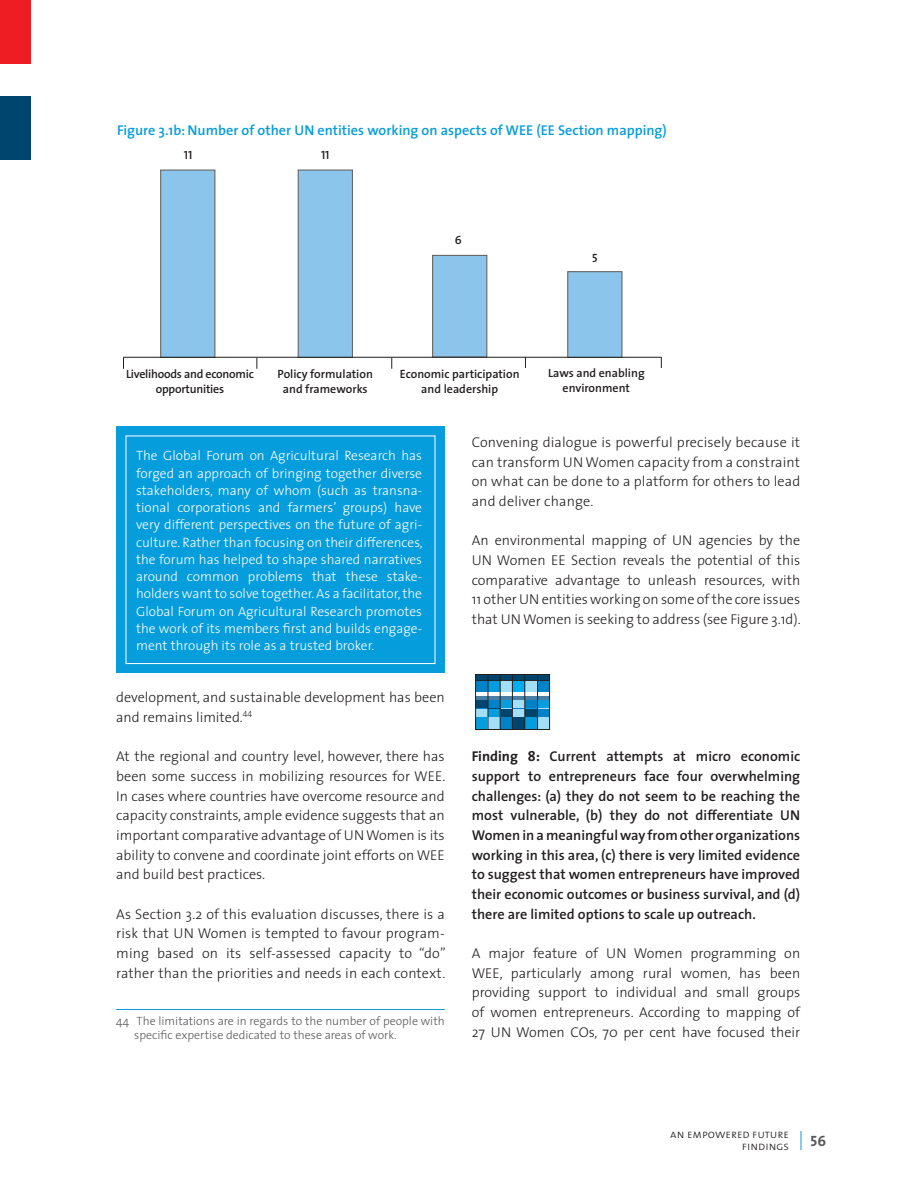
<style>
.page{position:relative;width:918px;height:1188px;background:#fff}
.page>*{position:absolute;margin:0;border:0;box-sizing:border-box;transform-origin:0 0}
.t1{font:15px "The Sans Bold Caps";color:#57585a}
.t2{font:300 14.25px/19.6px "The Sans";color:#231f20;text-align:justify}
.t3{font:600 14.25px/19.6px "The Sans";color:#231f20;text-align:justify}
.t4{font:600 14.25px "The Sans";color:#069ddc}
.t5{font:300 13.5px/17.2px "The Sans";color:#fff;text-align:justify}
.t6{font:300 12px/15px "The Sans";color:#57585a}
.t7{font:600 12px/15px "The Sans";color:#231f20;text-align:center}
.t8{font:600 12px/15px "The Sans";letter-spacing:-.02em;color:#231f20;text-align:center}
.t9{font:12px/12px "The Sans Light Caps";color:#231f20;text-align:right}
.t10{font:12px "The Sans Semi Bold Caps";color:#231f20}
.s1{font-weight:700}
</style>
<div class="page">
<svg style="left:801px;top:1131px;width:1px;height:19px"></svg>
<hr style="left:116px;top:1009px;width:329px;height:1px;background:#069ddc">
<div style="left:116px;top:427px;width:329px;height:246px;background:#069ddc"></div>
<div style="left:0;top:0;width:31px;height:64px;background:#ee1d23"></div>
<div style="left:0;top:96px;width:31px;height:64px;background:#00456e"></div>
<hr style="left:500px;top:696px;width:13px;height:4px;background:#487fa4">
<hr style="left:512px;top:696px;width:13px;height:4px;background:#487fa4">
<hr style="left:525px;top:696px;width:12px;height:4px;background:#487fa4">
<hr style="left:537px;top:696px;width:12px;height:4px;background:#487fa4">
<div style="left:475px;top:674px;width:13px;height:6px;background:#00456e"></div>
<div style="left:488px;top:674px;width:12px;height:6px;background:#00456e"></div>
<div style="left:500px;top:674px;width:13px;height:6px;background:#00456e"></div>
<div style="left:513px;top:674px;width:12px;height:6px;background:#00456e"></div>
<div style="left:525px;top:674px;width:12px;height:6px;background:#00456e"></div>
<div style="left:537px;top:674px;width:13px;height:6px;background:#00456e"></div>
<div style="left:476px;top:680px;width:12px;height:12px;background:#0082c8"></div>
<div style="left:488px;top:680px;width:12px;height:12px;background:#069ddc"></div>
<div style="left:500px;top:680px;width:12px;height:12px;background:#a2def8"></div>
<div style="left:513px;top:680px;width:12px;height:12px;background:#00aeef"></div>
<div style="left:525px;top:680px;width:12px;height:12px;background:#a2def8"></div>
<div style="left:537px;top:680px;width:13px;height:12px;background:#0082c8"></div>
<hr style="left:488px;top:696px;width:12px;height:4px;background:#487fa4">
<div style="left:513px;top:700px;width:12px;height:8px;background:#a2def8"></div>
<div style="left:488px;top:700px;width:12px;height:8px;background:#0082c8"></div>
<div style="left:537px;top:700px;width:13px;height:8px;background:#069ddc"></div>
<div style="left:525px;top:700px;width:13px;height:8px;background:#0082c8"></div>
<div style="left:476px;top:700px;width:12px;height:8px;background:#00456e"></div>
<div style="left:500px;top:700px;width:12px;height:8px;background:#069ddc"></div>
<hr style="left:475px;top:696px;width:13px;height:4px;background:#487fa4">
<svg style="left:477px;top:708px;width:71px;height:1px"></svg>
<div style="left:500px;top:709px;width:13px;height:8px;background:#00456e"></div>
<div style="left:525px;top:709px;width:13px;height:9px;background:#00456e"></div>
<div style="left:512px;top:717px;width:13px;height:12px;background:#00456e"></div>
<div style="left:476px;top:717px;width:12px;height:13px;background:#069ddc"></div>
<div style="left:476px;top:709px;width:12px;height:8px;background:#a2def8"></div>
<div style="left:538px;top:717px;width:12px;height:13px;background:#a2def8"></div>
<div style="left:488px;top:709px;width:12px;height:8px;background:#069ddc"></div>
<div style="left:538px;top:709px;width:11px;height:8px;background:#0082c8"></div>
<div style="left:525px;top:717px;width:12px;height:13px;background:#069ddc"></div>
<div style="left:513px;top:709px;width:12px;height:8px;background:#a2def8"></div>
<div style="left:500px;top:717px;width:12px;height:12px;background:#0082c8"></div>
<div style="left:488px;top:717px;width:12px;height:12px;background:#a2def8"></div>
<hr style="left:488px;top:674px;width:1px;height:56px;background:#231f20">
<hr style="left:500px;top:674px;width:1px;height:56px;background:#231f20">
<hr style="left:512px;top:674px;width:1px;height:56px;background:#231f20">
<hr style="left:525px;top:674px;width:1px;height:56px;background:#231f20">
<hr style="left:537px;top:674px;width:1px;height:56px;background:#231f20">
<div style="left:475px;top:674px;width:75px;height:56px;border:1px solid #231f20"></div>
<hr style="left:475px;top:680px;width:75px;height:1px;background:#231f20">
<div style="left:161px;top:170px;width:54px;height:188px;background:#8bc5eb"></div>
<div style="left:298px;top:170px;width:55px;height:188px;background:#8bc5eb;border:1px solid #5e5954"></div>
<div style="left:568px;top:271px;width:54px;height:87px;background:#8bc5eb"></div>
<div style="left:432px;top:255px;width:55px;height:102px;background:#8bc5eb;border:1px solid #5e5954"></div>
<hr style="left:123px;top:357px;width:538px;height:1px;background:#231f20">
<p class="t4" style="left:117px;top:118px;width:551px">Figure 3.1b: Number of other UN entities working on aspects of WEE (EE Section mapping)</p>
<p class="t10" style="left:184px;top:145px;width:10px">11</p>
<p class="t10" style="left:321px;top:145px;width:10px">11</p>
<p class="t10" style="left:455px;top:229px;width:8px">6</p>
<p class="t10" style="left:592px;top:247px;width:7px">5</p>
<p class="t8" style="left:126px;top:366px;width:129px">Livelihoods and economic opportunities</p>
<p class="t7" style="left:278px;top:366px;width:97px">Policy formulation and frameworks</p>
<p class="t7" style="left:400px;top:366px;width:121px">Economic participation and leadership</p>
<p class="t7" style="left:548px;top:365px;width:98px">Laws and enabling environment</p>
<p class="t5" style="left:136px;top:447px;width:288px">The Global Forum on Agricultural Research has forged an approach of bringing together diverse stakeholders, many of whom (such as transna&shy;tional corporations and farmers’ groups) have very different perspectives on the future of agri&shy;culture. Rather than focusing on their differences, the forum has helped to shape shared narratives around common problems that these stake&shy;holders want to solve together. As a facilitator, the Global Forum on Agricultural Research promotes the work of its members first and builds engage&shy;ment through its role as a trusted broker.</p>
<p class="t2" style="left:116px;top:687px;width:330px">development, and sustainable development has been and remains limited.<sup>44</sup></p>
<p class="t2" style="left:116px;top:746px;width:331px">At the regional and country level, however, there has been some success in mobilizing resources for WEE.<br>In cases where countries have overcome resource and capacity constraints, ample evidence suggests that an important comparative advantage of UN Women is its ability to convene and coordinate joint efforts on WEE and build best practices.</p>
<p class="t2" style="left:116px;top:904px;width:331px">As Section 3.2 of this evaluation discusses, there is a risk that UN Women is tempted to favour program&shy;ming based on its self-assessed capacity to “do” rather than the priorities and needs in each context.</p>
<p class="t6" style="left:134px;top:1013px;width:312px;text-indent:-18px">44 The limitations are in regards to the number of people with specific expertise dedicated to these areas of work.</p>
<p class="t2" style="left:472px;top:432px;width:330px">Convening dialogue is powerful precisely because it can transform UN Women capacity from a constraint on what can be done to a platform for others to lead and deliver change.</p>
<p class="t2" style="left:472px;top:530px;width:331px">An environmental mapping of UN agencies by the UN Women EE Section reveals the potential of this comparative advantage to unleash resources, with 11 other UN entities working on some of the core issues that UN Women is seeking to address (see Figure 3.1d).</p>
<p class="t3" style="left:472px;top:746px;width:330px"><span class="s1">Finding 8:</span> Current attempts at micro economic support to entrepreneurs face four overwhelming challenges: (a) they do not seem to be reaching the most vulnerable, (b) they do not differentiate UN Women in a meaningful way from other organizations working in this area, (c) there is very limited evidence to suggest that women entrepreneurs have improved their economic outcomes or business survival, and (d) there are limited options to scale up outreach.</p>
<p class="t2" style="left:472px;top:943px;width:330px">A major feature of UN Women programming on WEE, particularly among rural women, has been providing support to individual and small groups of women entrepreneurs. According to mapping of 27 UN Women COs, 70 per cent have focused their</p>
<p class="t9" style="left:670px;top:1128px;width:120px">an empowered future findings</p>
<p class="t1" style="left:810px;top:1129px;width:17px">56</p>
</div>
